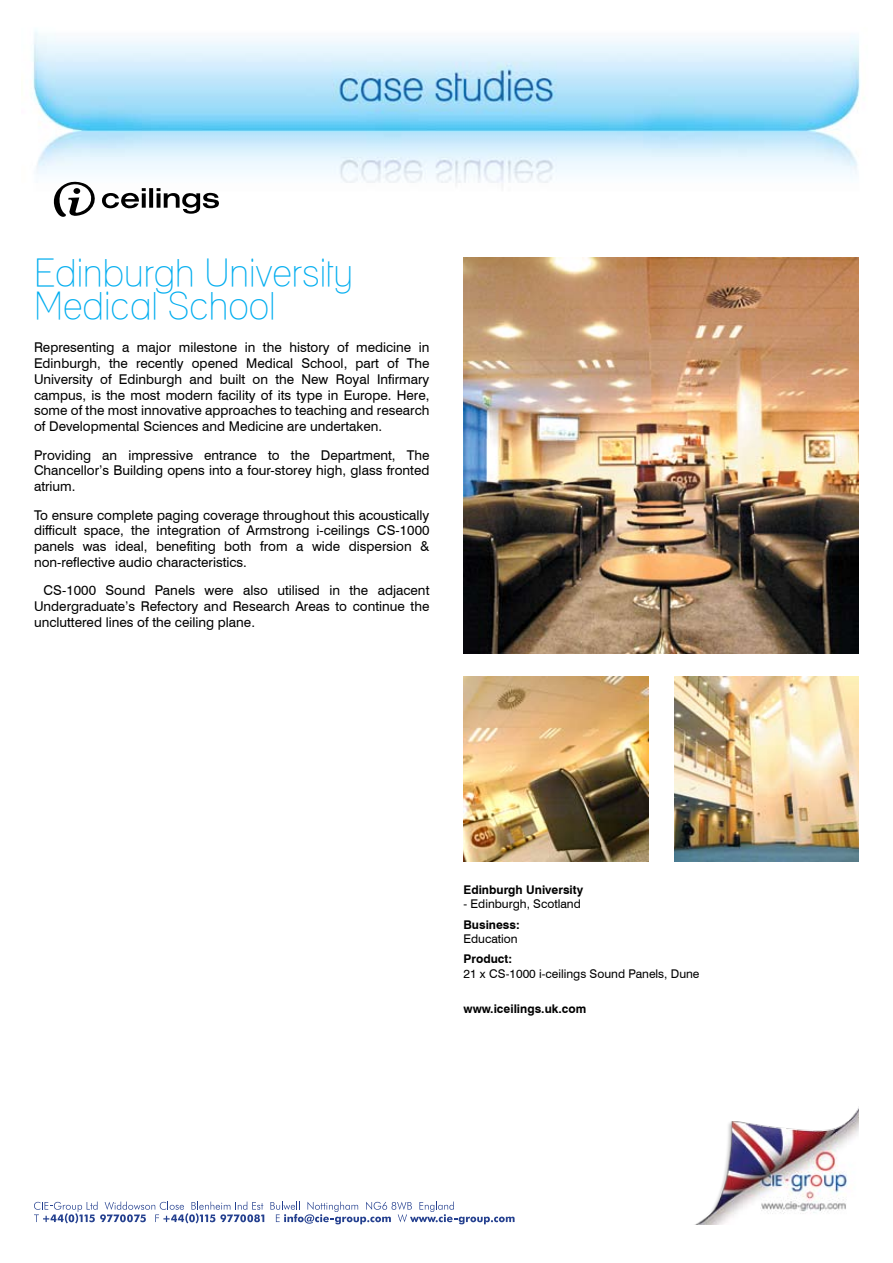
<style>
.page{position:relative;width:893px;height:1263px;background:#fff}
.page>*{position:absolute;margin:0;border:0;box-sizing:border-box;transform-origin:0 0}
.t1{font:300 37.5px/33px "Lane Narrow";color:#00adef}
.t2{font:13.5px/15.8px "Swiss 721 BT";color:#000;text-align:justify}
.t3{font:12px "Swiss 721 BT";color:#000}
.t4{font:700 12px "Swiss 721 BT";color:#000}
</style>
<div class="page">
<img style="left:32px;top:30px;width:828px;height:228px">
<img style="left:463px;top:258px;width:396px;height:395px">
<svg style="left:51px;top:179px;width:169px;height:38px"></svg>
<img style="left:463px;top:676px;width:185px;height:185px">
<img style="left:674px;top:676px;width:185px;height:185px">
<img style="left:696px;top:1107px;width:163px;height:117px">
<svg style="left:34px;top:1201px;width:230px;height:22px"></svg>
<svg style="left:270px;top:1201px;width:245px;height:23px"></svg>
<h1 class="t1" style="left:34px;top:256px;width:320px">Edinburgh University<br>Medical School</h1>
<p class="t2" style="left:34px;top:339px;width:397px">Representing a major milestone in the history of medicine in Edinburgh, the recently opened Medical School, part of The University of Edinburgh and built on the New Royal Infirmary campus, is the most modern facility of its type in Europe. Here, some of the most innovative approaches to teaching and research of Developmental Sciences and Medicine are undertaken.</p>
<p class="t2" style="left:34px;top:447px;width:397px">Providing an impressive entrance to the Department, The Chancellor’s Building opens into a four-storey high, glass fronted atrium.</p>
<p class="t2" style="left:34px;top:507px;width:397px">To ensure complete paging coverage throughout this acoustically difficult space, the integration of Armstrong i-ceilings CS-1000 panels was ideal, benefiting both from a wide dispersion &amp; non-reflective audio characteristics.</p>
<p class="t2" style="left:34px;top:582px;width:397px;text-indent:9px">CS-1000 Sound Panels were also utilised in the adjacent Undergraduate’s Refectory and Research Areas to continue the uncluttered lines of the ceiling plane.</p>
<p class="t4" style="left:463px;top:882px;width:121px">Edinburgh University</p>
<p class="t3" style="left:463px;top:896px;width:119px">- Edinburgh, Scotland</p>
<p class="t4" style="left:463px;top:917px;width:58px">Business:</p>
<p class="t3" style="left:463px;top:931px;width:56px">Education</p>
<p class="t4" style="left:463px;top:952px;width:50px">Product:</p>
<p class="t3" style="left:463px;top:966px;width:238px">21 x CS-1000 i-ceilings Sound Panels, Dune</p>
<p class="t4" style="left:463px;top:1001px;width:124px">www.iceilings.uk.com</p>
</div>
